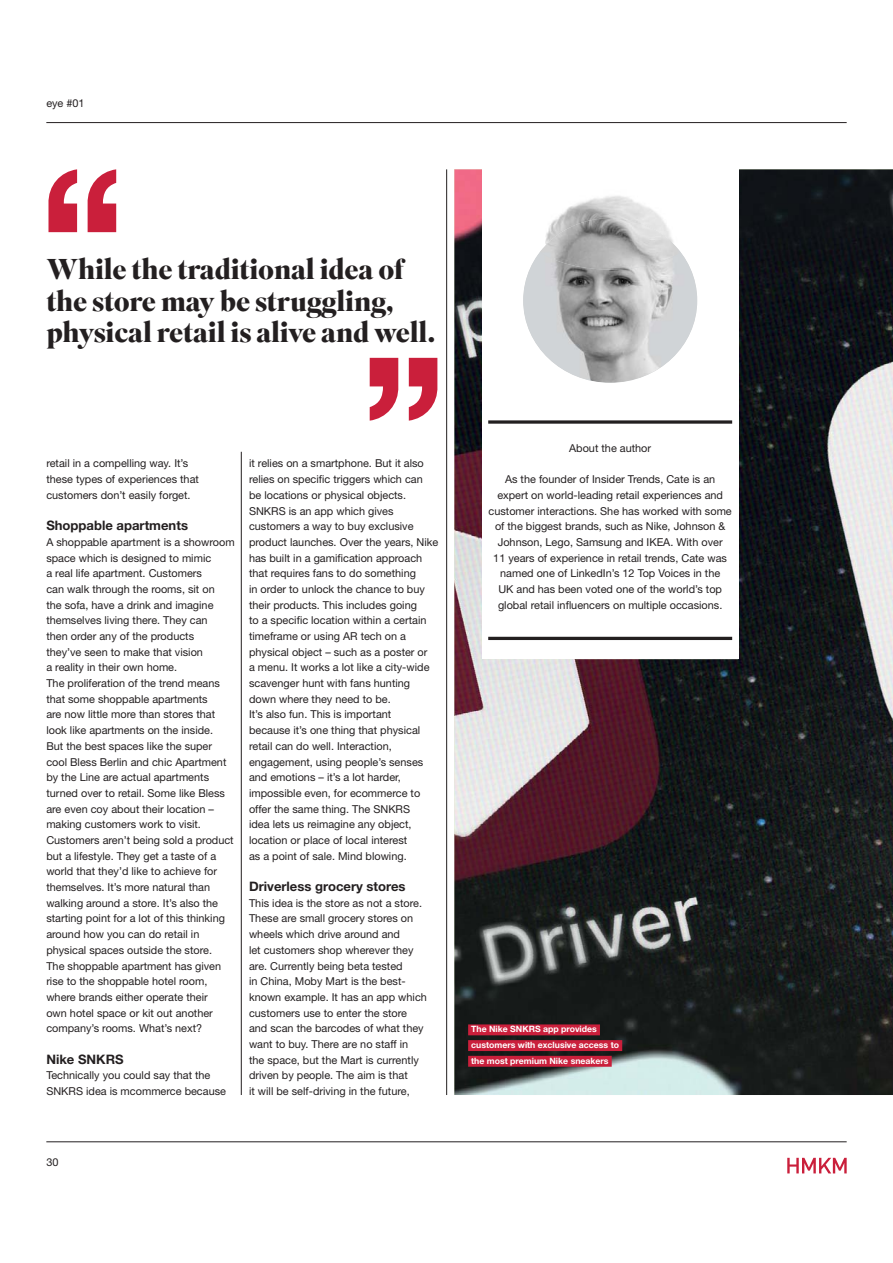
<style>
.page{position:relative;width:893px;height:1263px;background:#fff}
.page>*{position:absolute;margin:0;border:0;box-sizing:border-box;transform-origin:0 0}
.t1{font:700 28.65px/31.3px "Superior Title";letter-spacing:-.01em;color:#231f20}
.t2{font:700 13.05px "Helvetica Neue LT Std";color:#231f20}
.t3{font:10.95px/15.8px "Helvetica Neue LT Std";color:#231f20}
.t4{font:700 8.7px/15.8px "Helvetica Neue LT Std";color:#fff}
</style>
<div class="page">
<hr style="left:46px;top:1142px;width:800px;height:1px;background:#231f20">
<hr style="left:46px;top:122px;width:800px;height:1px;background:#231f20">
<svg style="left:787px;top:1158px;width:59px;height:15px"></svg>
<img style="left:454px;top:169px;width:438px;height:926px">
<div style="left:482px;top:169px;width:256px;height:490px;background:#fff"></div>
<svg style="left:488px;top:420px;width:244px;height:4px"></svg>
<hr style="left:488px;top:637px;width:244px;height:3px;background:#231f20">
<img style="left:523px;top:196px;width:174px;height:187px">
<img style="left:539px;top:218px;width:141px;height:52px">
<svg style="left:87px;top:169px;width:29px;height:63px"></svg>
<svg style="left:48px;top:169px;width:29px;height:63px"></svg>
<svg style="left:369px;top:358px;width:30px;height:63px"></svg>
<svg style="left:409px;top:358px;width:29px;height:63px"></svg>
<hr style="left:446px;top:169px;width:1px;height:926px;background:#231f20">
<hr style="left:241px;top:452px;width:1px;height:643px;background:#231f20">
<div style="left:468px;top:1024px;width:132px;height:11px;background:#ca1f3b"></div>
<div style="left:468px;top:1040px;width:154px;height:11px;background:#ca1f3b"></div>
<div style="left:468px;top:1056px;width:143px;height:11px;background:#ca1f3b"></div>
<p class="t3" style="left:46px;top:96px;width:40px">eye #01</p>
<h1 class="t1" style="left:46px;top:256px;width:391px">While the traditional idea of the store may be struggling, physical retail is alive and well.</h1>
<p class="t3" style="left:46px;top:457px;width:154px">retail in a compelling way. It’s these types of experiences that customers don’t easily forget.</p>
<p class="t2" style="left:46px;top:521px;width:143px">Shoppable apartments</p>
<p class="t3" style="left:46px;top:535px;width:190px">A shoppable apartment is a showroom space which is designed to mimic<br>a real life apartment. Customers<br>can walk through the rooms, sit on<br>the sofa, have a drink and imagine themselves living there. They can<br>then order any of the products<br>they’ve seen to make that vision<br>a reality in their own home.<br>The proliferation of the trend means that some shoppable apartments<br>are now little more than stores that look like apartments on the inside.<br>But the best spaces like the super cool Bless Berlin and chic Apartment by the Line are actual apartments turned over to retail. Some like Bless are even coy about their location – making customers work to visit.<br>Customers aren’t being sold a product but a lifestyle. They get a taste of a world that they’d like to achieve for themselves. It’s more natural than walking around a store. It’s also the starting point for a lot of this thinking around how you can do retail in physical spaces outside the store.<br>The shoppable apartment has given rise to the shoppable hotel room, where brands either operate their<br>own hotel space or kit out another company’s rooms. What’s next?</p>
<p class="t2" style="left:46px;top:1054px;width:79px">Nike SNKRS</p>
<p class="t3" style="left:46px;top:1068px;width:181px">Technically you could say that the<br>SNKRS idea is mcommerce because</p>
<p class="t3" style="left:249px;top:457px;width:191px">it relies on a smartphone. But it also relies on specific triggers which can<br>be locations or physical objects.<br>SNKRS is an app which gives customers a way to buy exclusive product launches. Over the years, Nike has built in a gamification approach that requires fans to do something<br>in order to unlock the chance to buy their products. This includes going<br>to a specific location within a certain timeframe or using AR tech on a physical object – such as a poster or<br>a menu. It works a lot like a city-wide scavenger hunt with fans hunting down where they need to be.<br>It’s also fun. This is important<br>because it’s one thing that physical retail can do well. Interaction, engagement, using people’s senses and emotions – it’s a lot harder, impossible even, for ecommerce to offer the same thing. The SNKRS<br>idea lets us reimagine any object, location or place of local interest<br>as a point of sale. Mind blowing.</p>
<p class="t2" style="left:249px;top:882px;width:158px">Driverless grocery stores</p>
<p class="t3" style="left:249px;top:896px;width:179px">This idea is the store as not a store.<br>These are small grocery stores on wheels which drive around and<br>let customers shop wherever they are. Currently being beta tested<br>in China, Moby Mart is the best&shy;known example. It has an app which customers use to enter the store and scan the barcodes of what they want to buy. There are no staff in<br>the space, but the Mart is currently driven by people. The aim is that<br>it will be self-driving in the future,</p>
<p class="t3" style="left:46px;top:1156px;width:14px">30</p>
<p class="t3" style="left:569px;top:441px;width:83px">About the author</p>
<p class="t3" style="left:488px;top:472px;width:245px;text-align:center">As the founder of Insider Trends, Cate is an expert on world-leading retail experiences and customer interactions. She has worked with some of the biggest brands, such as Nike, Johnson &amp; Johnson, Lego, Samsung and IKEA. With over<br>11 years of experience in retail trends, Cate was named one of LinkedIn’s 12 Top Voices in the<br>UK and has been voted one of the world’s top global retail influencers on multiple occasions.</p>
<p class="t4" style="left:471px;top:1022px;width:149px">The Nike SNKRS app provides customers with exclusive access to the most premium Nike sneakers</p>
</div>
